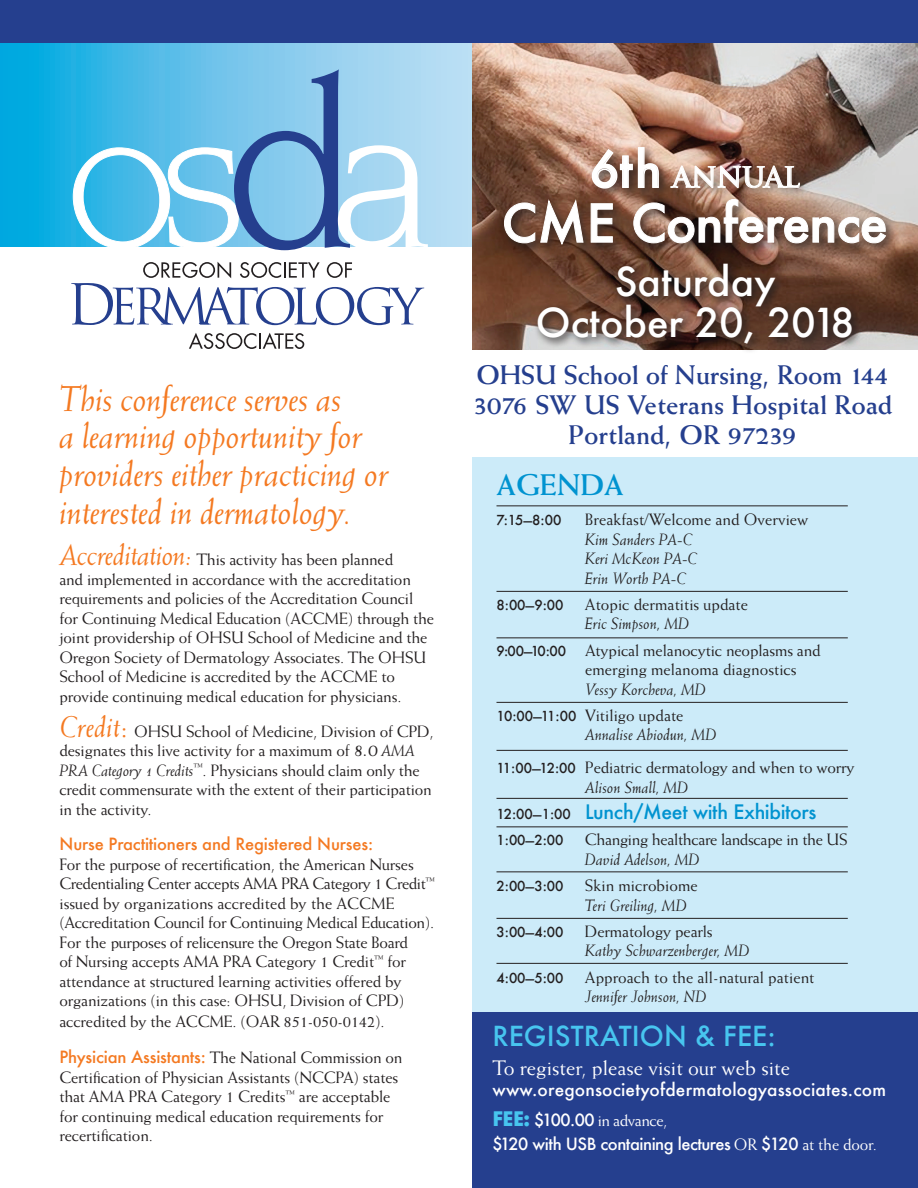
<style>
.page{position:relative;width:918px;height:1188px;background:#fff}
.page>*{position:absolute;margin:0;border:0;box-sizing:border-box;transform-origin:0 0}
.t1{font:500 51px "Futura";letter-spacing:-.02em;color:#fff}
.t2{font:500 39px/40.5px "Futura";color:#fff;text-align:center}
.t3{font:italic 36px/37.5px "Weiss";letter-spacing:-.01em;color:#f47921}
.t4{font:700 30px "Weiss";color:#0093d0}
.t5{font:700 27.45px "Trajan";letter-spacing:-.02em;color:#fff}
.t6{font:700 27px/30px "Weiss";letter-spacing:-.01em;color:#253f8e;text-align:center}
.t7{font:500 27px "Futura";color:#47c5ef}
.t8{font:21px "Weiss";color:#fff}
.t9{font:500 19.5px "Futura";letter-spacing:-.02em;color:#0093d0}
.t10{font:500 17.25px "Futura";letter-spacing:.01em;color:#fff}
.t11{font:16.5px/19.5px "Weiss";letter-spacing:-.01em;color:#231f20}
.t12{font:italic 16.5px/19.5px "Weiss";color:#231f20}
.t13{font:500 16.5px "Futura";letter-spacing:-.03em;color:#fff}
.t14{font:500 16.5px "Futura";letter-spacing:-.01em;color:#f47921}
.t15{font:16.5px "Weiss";letter-spacing:-.03em;color:#fff}
.t16{font:500 13.5px "Futura";color:#231f20}
.s1{font-style:italic;font-size:30px;color:#f47921}
.s2{font-size:30px;color:#f47921}
.s3{font-style:italic;font-size:22.5px}
.s4{font-style:italic}
.s5{font-family:"Futura";font-weight:500;color:#f47921}
.s6{font-family:"Futura";font-weight:500;font-size:47.85px}
.s7{font-family:"Futura";font-weight:500;font-size:13.5px}
.s8{font-family:"Futura";font-weight:500;font-style:normal;font-size:13.5px}
.s9{font-style:normal}
.s10{font-size:13.5px;color:#231f20}
.s11{font-family:"Futura";font-weight:700;font-size:19.5px;color:#47c5ef}
.s12{font-family:"Futura";font-weight:500}
.s13{font-family:"Weiss";font-weight:400}
</style>
<div class="page">
<svg style="left:0;top:43px;width:472px;height:203px;background:#55c0e9"></svg>
<div style="left:472px;top:458px;width:446px;height:569px;background:#ccebf9"></div>
<img style="left:472px;top:43px;width:446px;height:307px">
<svg style="left:189px;top:333px;width:115px;height:16px"></svg>
<svg style="left:71px;top:262px;width:353px;height:63px"></svg>
<svg style="left:73px;top:69px;width:355px;height:181px;background:#80c2e6"></svg>
<svg style="left:533px;top:260px;width:330px;height:91px;background:#644639"></svg>
<hr style="left:496px;top:591px;width:352px;height:1px;background:#231f20">
<hr style="left:496px;top:637px;width:352px;height:1px;background:#231f20">
<hr style="left:496px;top:702px;width:352px;height:1px;background:#231f20">
<hr style="left:496px;top:750px;width:352px;height:1px;background:#231f20">
<hr style="left:496px;top:798px;width:352px;height:1px;background:#231f20">
<hr style="left:496px;top:826px;width:352px;height:1px;background:#231f20">
<hr style="left:496px;top:871px;width:352px;height:1px;background:#231f20">
<hr style="left:496px;top:918px;width:352px;height:1px;background:#231f20">
<hr style="left:496px;top:963px;width:352px;height:1px;background:#231f20">
<hr style="left:496px;top:505px;width:352px;height:1px;background:#231f20">
<div style="left:0;top:0;width:918px;height:43px;background:#253f8e"></div>
<div style="left:500px;top:195px;width:398px;height:60px;background:#231f20;opacity:.75"></div>
<svg style="left:504px;top:198px;width:80px;height:48px;background:#705345"></svg>
<svg style="left:590px;top:203px;width:23px;height:40px"></svg>
<svg style="left:633px;top:199px;width:253px;height:45px;background:#8e7467"></svg>
<div style="left:588px;top:143px;width:223px;height:57px;background:#231f20;opacity:.75"></div>
<svg style="left:591px;top:146px;width:69px;height:43px;background:#a28477"></svg>
<img style="left:670px;top:111px;width:130px;height:77px">
<div style="left:472px;top:1012px;width:446px;height:176px;background:#253f8e"></div>
<h3 class="t3" style="left:59px;top:380px;width:331px">This conference serves as<br>a learning opportunity for providers either practicing or interested in dermatology.</h3>
<p class="t11" style="left:59px;top:550px;width:376px"><span class="s1">Accreditation:</span> This activity has been planned<br>and implemented in accordance with the accreditation requirements and policies of the Accreditation Council for Continuing Medical Education (ACCME) through the joint providership of OHSU School of Medicine and the Oregon Society of Dermatology Associates. The OHSU School of Medicine is accredited by the ACCME to provide continuing medical education for physicians.</p>
<p class="t11" style="left:59px;top:721px;width:376px"><span class="s1">Credit</span><span class="s2">:</span> OHSU School of Medicine, Division of CPD, designates this live activity for a maximum of <span class="s3">8.0</span> <span class="s4">AMA PRA Category 1 Credits</span><sup>™</sup>. Physicians should claim only the credit commensurate with the extent of their participation in the activity.</p>
<p class="t14" style="left:59px;top:833px;width:315px">Nurse Practitioners and Registered Nurses:</p>
<p class="t11" style="left:59px;top:854px;width:377px">For the purpose of recertification, the American Nurses Credentialing Center accepts AMA PRA Category 1 Credit<sup>™ </sup>issued by organizations accredited by the ACCME (Accreditation Council for Continuing Medical Education).<br>For the purposes of relicensure the Oregon State Board<br>of Nursing accepts AMA PRA Category 1 Credit<sup>™</sup> for attendance at structured learning activities offered by organizations (in this case: OHSU, Division of CPD)</p>
<p class="t11" style="left:59px;top:1004px;width:345px;line-height:35.7px">accredited by the ACCME. (OAR 851-050-0142).<br><span class="s5">Physician Assistants:</span> The National Commission on</p>
<p class="t11" style="left:59px;top:1067px;width:341px">Certification of Physician Assistants (NCCPA) states that AMA PRA Category 1 Credits<sup>™</sup> are acceptable for continuing medical education requirements for recertification.</p>
<h3 class="t5" style="left:590px;top:160px;width:211px"><span class="s6">6th</span> ANNUAL</h3>
<h1 class="t1" style="left:502px;top:188px;width:388px">CME Conference</h1>
<h2 class="t2" style="left:536px;top:261px;width:320px">Saturday<br>October 20, 2018</h2>
<h3 class="t6" style="left:473px;top:360px;width:421px">OHSU School of Nursing, Room 144<br>3076 SW US Veterans Hospital Road<br>Portland, OR 97239</h3>
<h3 class="t4" style="left:496px;top:467px;width:129px">AGENDA</h3>
<p class="t16" style="left:496px;top:511px;width:66px">7:15—8:00</p>
<p class="t11" style="left:585px;top:510px;width:225px">Breakfast/Welcome and Overview</p>
<p class="t12" style="left:585px;top:529px;width:114px">Kim Sanders PA-C<br>Keri McKeon PA-C<br>Erin Worth PA-C</p>
<p class="t16" style="left:496px;top:596px;width:69px">8:00—9:00</p>
<p class="t11" style="left:585px;top:594px;width:165px">Atopic dermatitis update</p>
<p class="t11" style="left:496px;top:610px;width:326px;line-height:26.2px;text-indent:88px"><span class="s4">Eric Simpson, MD<br></span><span class="s7">9:00—10:00</span> Atypical melanocytic neoplasms and</p>
<p class="t11" style="left:585px;top:660px;width:213px">emerging melanoma diagnostics</p>
<p class="t12" style="left:496px;top:676px;width:211px;line-height:26.2px;text-indent:89px">Vessy Korcheva, MD<br><span class="s8">10:00—11:00</span> <span class="s9">Vitiligo update</span></p>
<p class="t11" style="left:496px;top:718px;width:360px;line-height:33px;text-indent:88px"><span class="s4">Annalise Abiodun, MD<br></span><span class="s7">11:00—12:00</span> Pediatric dermatology and when to worry</p>
<p class="t12" style="left:585px;top:777px;width:105px">Alison Small, MD</p>
<p class="t9" style="left:496px;top:799px;width:321px"><span class="s10">12:00—1:00</span> Lunch/Meet with Exhibitors</p>
<p class="t16" style="left:496px;top:831px;width:69px">1:00—2:00</p>
<p class="t11" style="left:585px;top:830px;width:264px">Changing healthcare landscape in the US</p>
<p class="t12" style="left:585px;top:849px;width:116px">David Adelson, MD</p>
<p class="t16" style="left:496px;top:877px;width:69px">2:00—3:00</p>
<p class="t11" style="left:585px;top:876px;width:114px">Skin microbiome</p>
<p class="t12" style="left:585px;top:895px;width:104px">Teri Greiling, MD</p>
<p class="t16" style="left:496px;top:923px;width:69px">3:00—4:00</p>
<p class="t11" style="left:585px;top:921px;width:129px">Dermatology pearls</p>
<p class="t12" style="left:585px;top:941px;width:166px">Kathy Schwarzenberger, MD</p>
<p class="t16" style="left:496px;top:968px;width:69px">4:00—5:00</p>
<p class="t11" style="left:585px;top:967px;width:231px">Approach to the all-natural patient</p>
<p class="t12" style="left:585px;top:987px;width:123px">Jennifer Johnson, ND</p>
<h3 class="t7" style="left:492px;top:1018px;width:285px">REGISTRATION &amp; FEE:</h3>
<p class="t8" style="left:492px;top:1056px;width:299px">To register, please visit our web site</p>
<p class="t10" style="left:492px;top:1078px;width:395px">www.oregonsocietyofdermatologyassociates.com</p>
<p class="t15" style="left:492px;top:1111px;width:176px"><span class="s11">FEE:</span> <span class="s12">$100.00</span> in advance,</p>
<p class="t13" style="left:492px;top:1133px;width:386px">$120 with USB containing lectures <span class="s13">OR</span> $120 <span class="s13">at the door.</span></p>
</div>
